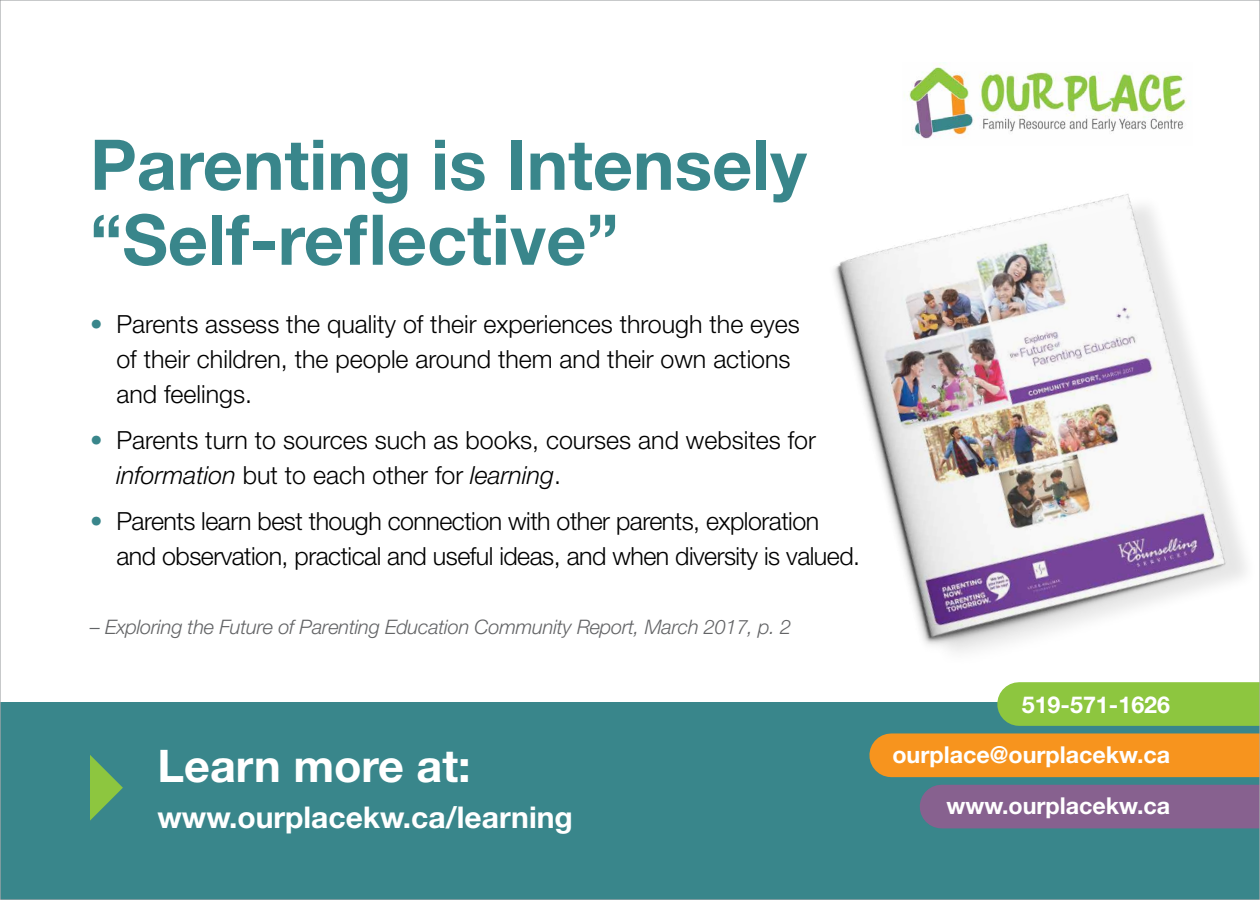
<style>
.page{position:relative;width:1260px;height:900px;background:#fff}
.page>*{position:absolute;margin:0;border:0;box-sizing:border-box;transform-origin:0 0}
.t1{font:700 70px/75px "Helvetica Neue";color:#39868b}
.t2{font:700 45px "Helvetica Neue";color:#fff}
.t3{font:700 30px "Helvetica Neue";color:#fff}
.t4{font:300 25px/35px "Helvetica Neue";color:#000}
.t5{font:300 25px/35px "Helvetica Neue";letter-spacing:-.02em;color:#000}
.t6{font:700 23.25px/50.5px "Helvetica Neue";color:#fff;text-align:right}
.t7{font:italic 300 20px "Helvetica Neue";letter-spacing:-.01em;color:#636466}
.s1{color:#39868b}
.s2{font-style:italic}
</style>
<div class="page">
<img style="left:834px;top:62px;width:412px;height:640px">
<div style="left:0;top:702px;width:1260px;height:198px;background:#39868b"></div>
<div style="left:1019px;top:682px;width:241px;height:44px;background:#8dc63f"></div>
<div style="left:891px;top:733px;width:369px;height:44px;background:#f7941e"></div>
<div style="left:942px;top:785px;width:318px;height:43px;background:#87618f"></div>
<img style="left:903px;top:63px;width:289px;height:83px">
<svg style="left:90px;top:755px;width:33px;height:66px"></svg>
<h1 class="t1" style="left:90px;top:126px;width:718px">Parenting is Intensely “Self-reflective”</h1>
<p class="t4" style="left:116px;top:306px;width:685px;text-indent:-26px"><span class="s1">•</span> Parents assess the quality of their experiences through the eyes of their children, the people around them and their own actions and feelings.</p>
<p class="t4" style="left:116px;top:422px;width:701px;text-indent:-26px"><span class="s1">•</span> Parents turn to sources such as books, courses and websites for <span class="s2">information</span> but to each other for <span class="s2">learning</span>.</p>
<p class="t5" style="left:116px;top:503px;width:745px;text-indent:-26px"><span class="s1">•</span> Parents learn best though connection with other parents, exploration and observation, practical and useful ideas, and when diversity is valued.</p>
<p class="t7" style="left:90px;top:615px;width:703px">– Exploring the Future of Parenting Education Community Report, March 2017, p. 2</p>
<h2 class="t2" style="left:158px;top:738px;width:315px">Learn more at:</h2>
<p class="t3" style="left:158px;top:799px;width:417px">www.ourplacekw.ca/learning</p>
<p class="t6" style="left:892px;top:679px;width:279px">519-571-1626 ourplace@ourplacekw.ca www.ourplacekw.ca</p>
</div>
